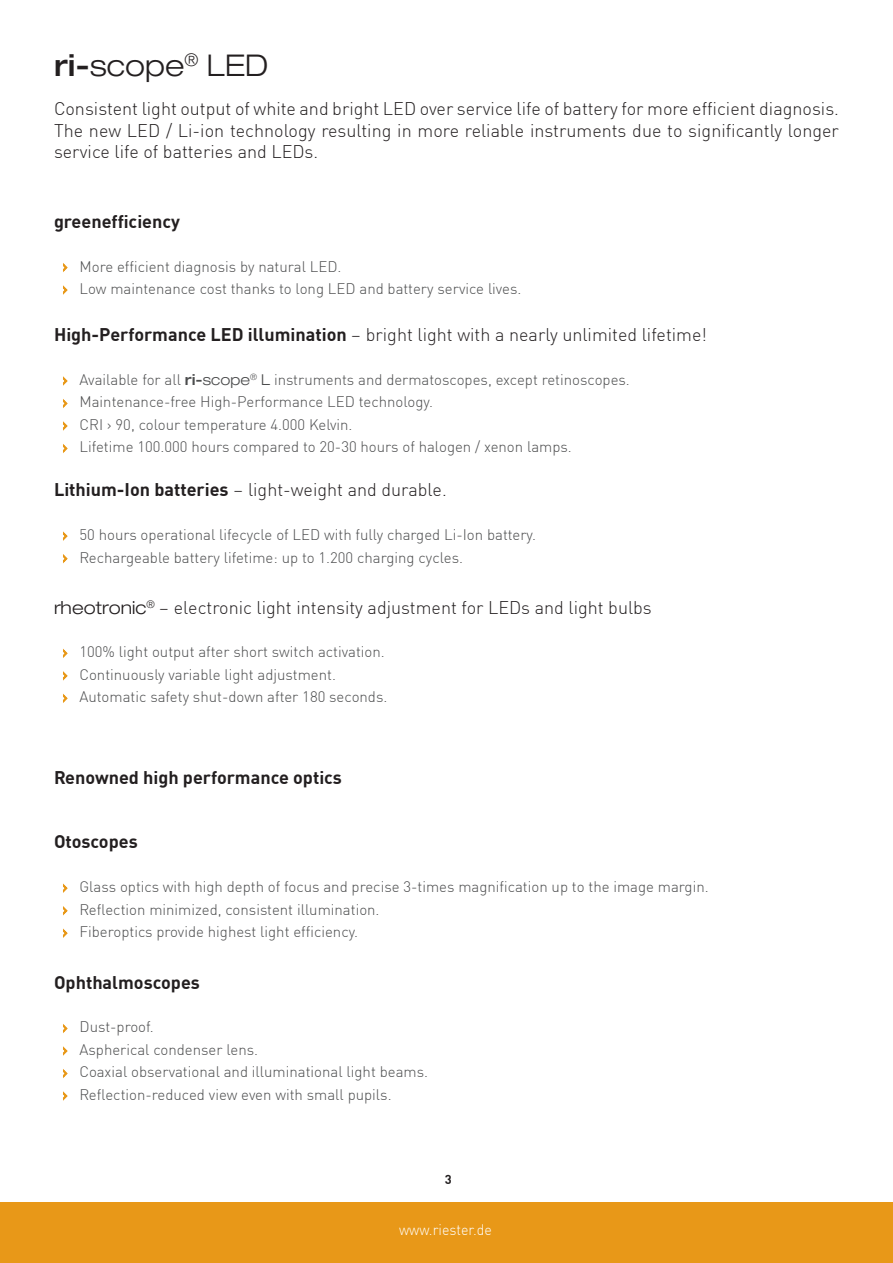
<style>
.page{position:relative;width:893px;height:1263px;background:#fff}
.page>*{position:absolute;margin:0;border:0;box-sizing:border-box;transform-origin:0 0}
.t1{font:300 expanded 30px "Helvetica Neue LT Pro";color:#231f20}
.t2{font:300 18px/21.6px "DIN Pro";color:#231f20;text-align:justify}
.t3{font:700 18px "DIN Pro";color:#231f20}
.t4{font:300 15px/22.5px "DIN Pro";color:#4b4c4d}
.t5{font:300 15px "DIN Pro";color:#fff;scale:.95 1}
.t6{font:700 12.75px "DIN Pro";color:#231f20}
.s1{font-weight:500}
.s2{color:#e89818}
.s3{font-weight:700}
.s4{font-family:"Helvetica Neue LT Pro";font-weight:500;font-stretch:expanded}
.s5{font-family:"Helvetica Neue LT Pro";font-stretch:expanded}
</style>
<div class="page">
<div style="left:0;top:1202px;width:893px;height:61px;background:#e89818"></div>
<h1 class="t1" style="left:54px;top:46px;width:216px"><span class="s1">ri-</span>scope<sup>®</sup> LED</h1>
<p class="t2" style="left:54px;top:97px;width:786px">Consistent light output of white and bright LED over service life of battery for more efficient diagnosis.<br>The new LED / Li-ion technology resulting in more reliable instruments due to significantly longer service life of batteries and LEDs.</p>
<p class="t3" style="left:54px;top:207px;width:128px">greenefficiency</p>
<p class="t4" style="left:63px;top:254px;width:460px"><span class="s2">›</span> More efficient diagnosis by natural LED.<br><span class="s2">›</span> Low maintenance cost thanks to long LED and battery service lives.</p>
<p class="t2" style="left:54px;top:323px;width:654px"><span class="s3">High-Performance LED illumination</span> – bright light with a nearly unlimited lifetime!</p>
<p class="t4" style="left:63px;top:367px;width:569px"><span class="s2">›</span> Available for all <span class="s4">ri-</span><span class="s5">scope</span><sup>®</sup> <span class="s5">L</span> instruments and dermatoscopes, except retinoscopes. <span class="s2">›</span> Maintenance-free High-Performance LED technology.<br><span class="s2">›</span> CRI › 90, colour temperature 4.000 Kelvin.<br><span class="s2">›</span> Lifetime 100.000 hours compared to 20-30 hours of halogen / xenon lamps.</p>
<p class="t2" style="left:54px;top:478px;width:394px"><span class="s3">Lithium-Ion batteries</span> – light-weight and durable.</p>
<p class="t4" style="left:63px;top:522px;width:475px"><span class="s2">›</span> 50 hours operational lifecycle of LED with fully charged Li-Ion battery. <span class="s2">›</span> Rechargeable battery lifetime: up to 1.200 charging cycles.</p>
<p class="t2" style="left:54px;top:595px;width:599px"><span class="s5">rheotronic</span><sup>®</sup> – electronic light intensity adjustment for LEDs and light bulbs</p>
<p class="t4" style="left:63px;top:640px;width:326px"><span class="s2">›</span> 100% light output after short switch activation. <span class="s2">›</span> Continuously variable light adjustment.<br><span class="s2">›</span> Automatic safety shut-down after 180 seconds.</p>
<p class="t3" style="left:54px;top:763px;width:289px">Renowned high performance optics</p>
<p class="t3" style="left:54px;top:828px;width:85px">Otoscopes</p>
<p class="t4" style="left:63px;top:874px;width:648px"><span class="s2">›</span> Glass optics with high depth of focus and precise 3-times magnification up to the image margin. <span class="s2">›</span> Reflection minimized, consistent illumination.<br><span class="s2">›</span> Fiberoptics provide highest light efficiency.</p>
<p class="t3" style="left:54px;top:968px;width:147px">Ophthalmoscopes</p>
<p class="t4" style="left:63px;top:1015px;width:367px"><span class="s2">›</span> Dust-proof.<br><span class="s2">›</span> Aspherical condenser lens.<br><span class="s2">›</span> Coaxial observational and illuminational light beams. <span class="s2">›</span> Reflection-reduced view even with small pupils.</p>
<p class="t6" style="left:445px;top:1169px;width:8px">3</p>
<p class="t5" style="left:399px;top:1218px;width:99px">www.riester.de</p>
</div>
